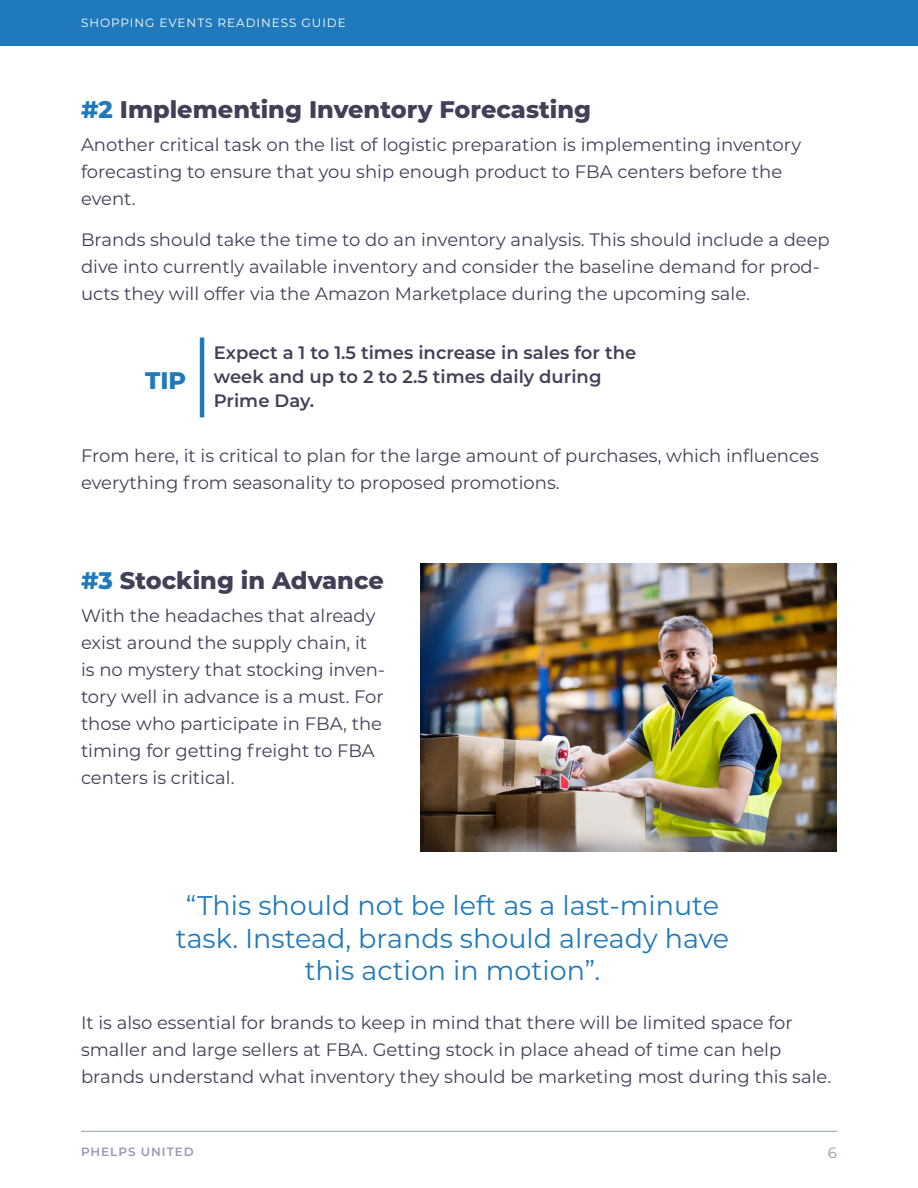
<style>
.page{position:relative;width:918px;height:1188px;background:#fff}
.page>*{position:absolute;margin:0;border:0;box-sizing:border-box;transform-origin:0 0}
.t1{font:27px/32.4px "Montserrat";color:#1f79bb;text-align:center}
.t2{font:800 24px "Montserrat";color:#414057}
.t3{font:800 24px "Montserrat";color:#1f79bb}
.t4{font:18px/27px "Montserrat";color:#414057}
.t5{font:600 18px/24px "Montserrat";color:#414057}
.t6{font:15px "Montserrat";color:#949caf}
.t7{font:12px "Montserrat";letter-spacing:.08em;color:#fff}
.t8{font:600 12px "Montserrat";letter-spacing:.08em;color:#949caf}
.s1{color:#1f79bb}
</style>
<div class="page">
<hr style="left:81px;top:1131px;width:756px;height:1px;background:#949caf">
<div style="left:0;top:0;width:918px;height:45px;background:#1f79bb"></div>
<img style="left:420px;top:564px;width:417px;height:288px">
<hr style="left:200px;top:338px;width:4px;height:79px;background:#1f79bb">
<p class="t7" style="left:81px;top:14px;width:266px">SHOPPING EVENTS READINESS GUIDE</p>
<h2 class="t2" style="left:81px;top:92px;width:512px"><span class="s1">#2</span> Implementing Inventory Forecasting</h2>
<p class="t4" style="left:81px;top:131px;width:722px">Another critical task on the list of logistic preparation is implementing inventory forecasting to ensure that you ship enough product to FBA centers before the event.</p>
<p class="t4" style="left:81px;top:225px;width:750px">Brands should take the time to do an inventory analysis. This should include a deep dive into currently available inventory and consider the baseline demand for prod&shy;ucts they will offer via the Amazon Marketplace during the upcoming sale.</p>
<h2 class="t3" style="left:145px;top:363px;width:43px">TIP</h2>
<p class="t5" style="left:214px;top:340px;width:424px">Expect a 1 to 1.5 times increase in sales for the week and up to 2 to 2.5 times daily during<br>Prime Day.</p>
<p class="t4" style="left:81px;top:441px;width:739px">From here, it is critical to plan for the large amount of purchases, which influences everything from seasonality to proposed promotions.</p>
<h2 class="t2" style="left:81px;top:563px;width:304px"><span class="s1">#3</span> Stocking in Advance</h2>
<p class="t4" style="left:81px;top:602px;width:305px">With the headaches that already exist around the supply chain, it is no mystery that stocking inven&shy;tory well in advance is a must. For those who participate in FBA, the timing for getting freight to FBA centers is critical.</p>
<h1 class="t1" style="left:176px;top:889px;width:555px">“This should not be left as a last-minute task. Instead, brands should already have this action in motion”.</h1>
<p class="t4" style="left:81px;top:1009px;width:752px">It is also essential for brands to keep in mind that there will be limited space for smaller and large sellers at FBA. Getting stock in place ahead of time can help brands understand what inventory they should be marketing most during this sale.</p>
<p class="t8" style="left:81px;top:1143px;width:114px">PHELPS UNITED</p>
<p class="t6" style="left:828px;top:1143px;width:11px">6</p>
</div>
